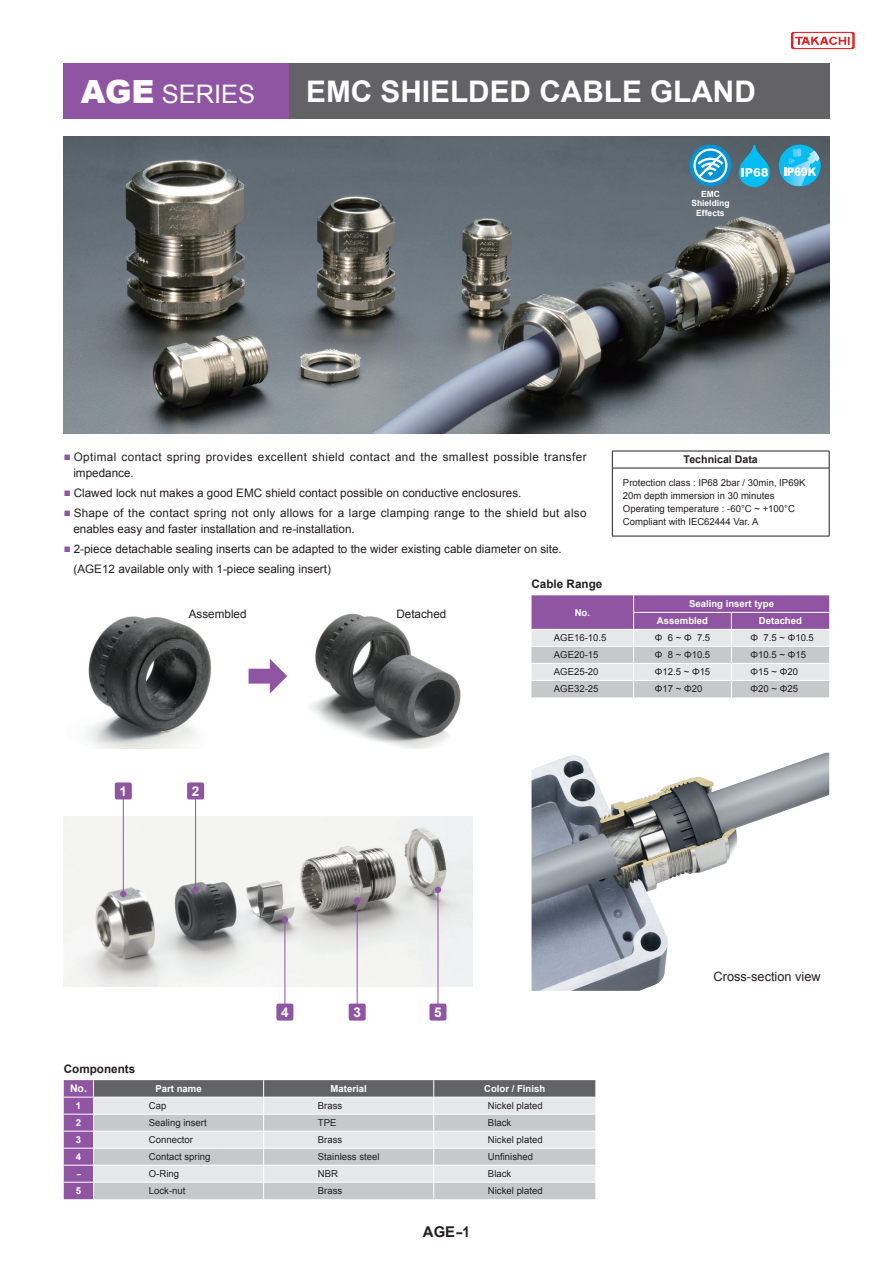
<style>
.page{position:relative;width:893px;height:1263px;background:#fff}
.page>*{position:absolute;margin:0;border:0;box-sizing:border-box;transform-origin:0 0}
.t1{font:700 29.7px "Arial";color:#fff}
.t2{font:25.5px "Arial";color:#fff}
.t3{font:700 14.85px "Arial";color:#231f20}
.t4{font:700 13.5px "Arial";color:#fff}
.t5{font:12.75px "Arial";color:#231f20}
.t6{font:11.7px/20.2px "Arial";color:#231f20}
.t7{font:11.7px/15.9px "Arial";letter-spacing:.02em;color:#231f20}
.t8{font:11.7px/15.9px "Arial";letter-spacing:.035em;color:#231f20}
.t9{font:700 11.7px "Arial";color:#231f20}
.t10{font:700 10.65px "Arial";color:#231f20}
.t11{font:700 10.5px "Arial";color:#fff}
.t12{font:9.6px/12.8px "Arial";color:#231f20}
.t13{font:700 9.6px/17.1px "Arial";color:#fff}
.t14{font:700 9.6px "Arial";color:#fff;scale:1.5 1}
.t15{font:700 8.55px/9.6px "Arial";color:#fff;text-align:center}
.s1{font-weight:900;font-size:31.95px}
.s2{color:#8f55a2}
</style>
<div class="page">
<svg style="left:791px;top:32px;width:64px;height:17px"></svg>
<img style="left:64px;top:136px;width:765px;height:298px">
<img style="left:64px;top:816px;width:408px;height:170px">
<svg style="left:249px;top:659px;width:38px;height:34px"></svg>
<img style="left:531px;top:753px;width:298px;height:238px">
<img style="left:309px;top:613px;width:152px;height:135px">
<img style="left:86px;top:616px;width:126px;height:132px">
<svg style="left:64px;top:1080px;width:531px;height:119px;background:#c5c3c9"></svg>
<svg style="left:531px;top:595px;width:298px;height:102px;background:#c1afc9"></svg>
<hr style="left:285px;top:919px;width:1px;height:88px;background:#8f55a2">
<div style="left:282px;top:916px;width:6px;height:7px;background:#8f55a2;border-radius:50%"></div>
<hr style="left:123px;top:795px;width:1px;height:99px;background:#8f55a2">
<svg style="left:120px;top:891px;width:6px;height:6px"></svg>
<div style="left:276px;top:1003px;width:17px;height:17px;background:#8f55a2;border-radius:2px"></div>
<hr style="left:357px;top:901px;width:1px;height:106px;background:#8f55a2">
<div style="left:354px;top:897px;width:6px;height:7px;background:#8f55a2;border-radius:50%"></div>
<div style="left:349px;top:1003px;width:17px;height:17px;background:#8f55a2;border-radius:2px"></div>
<hr style="left:438px;top:890px;width:1px;height:117px;background:#8f55a2">
<svg style="left:435px;top:887px;width:6px;height:6px"></svg>
<div style="left:429px;top:1003px;width:17px;height:17px;background:#8f55a2;border-radius:2px"></div>
<div style="left:115px;top:782px;width:17px;height:17px;background:#8f55a2;border-radius:2px"></div>
<hr style="left:195px;top:794px;width:1px;height:95px;background:#8f55a2">
<div style="left:192px;top:886px;width:7px;height:7px;background:#8f55a2;border-radius:50%"></div>
<div style="left:187px;top:782px;width:17px;height:17px;background:#8f55a2;border-radius:2px"></div>
<div style="left:64px;top:64px;width:225px;height:55px;background:#8f55a2"></div>
<div style="left:289px;top:64px;width:540px;height:55px;background:#636366"></div>
<svg style="left:739px;top:145px;width:31px;height:42px"></svg>
<div style="left:779px;top:145px;width:42px;height:41px;background:#01bdf2;border-radius:50%"></div>
<svg style="left:780px;top:149px;width:39px;height:37px"></svg>
<hr style="left:612px;top:451px;width:217px;height:1px;background:#231f20">
<svg style="left:612px;top:451px;width:1px;height:17px"></svg>
<svg style="left:829px;top:451px;width:1px;height:17px"></svg>
<hr style="left:612px;top:468px;width:217px;height:1px;background:#231f20">
<hr style="left:612px;top:468px;width:1px;height:68px;background:#231f20">
<hr style="left:829px;top:468px;width:1px;height:68px;background:#231f20">
<hr style="left:612px;top:536px;width:217px;height:1px;background:#231f20">
<div style="left:689px;top:145px;width:42px;height:41px;background:#0093d5;border-radius:50%"></div>
<svg style="left:693px;top:148px;width:34px;height:35px"></svg>
<h2 class="t2" style="left:81px;top:77px;width:176px"><span class="s1">AGE</span> SERIES</h2>
<h1 class="t1" style="left:306px;top:72px;width:451px">EMC SHIELDED CABLE GLAND</h1>
<p class="t15" style="left:691px;top:189px;width:40px">EMC<br>Shielding<br>Effects</p>
<p class="t8" style="left:73px;top:449px;width:515px;text-indent:-10px"><span class="s2">■</span> Optimal contact spring provides excellent shield contact and the smallest possible transfer impedance.</p>
<p class="t6" style="left:64px;top:483px;width:459px"><span class="s2">■</span> Clawed lock nut makes a good EMC shield contact possible on conductive enclosures.</p>
<p class="t7" style="left:73px;top:505px;width:515px;text-indent:-10px"><span class="s2">■</span> Shape of the contact spring not only allows for a large clamping range to the shield but also enables easy and faster installation and re-installation.</p>
<p class="t6" style="left:74px;top:539px;width:490px;text-indent:-10px"><span class="s2">■</span> 2-piece detachable sealing inserts can be adapted to the wider existing cable diameter on site. (AGE12 available only with 1-piece sealing insert)</p>
<p class="t10" style="left:684px;top:453px;width:76px">Technical Data</p>
<p class="t12" style="left:623px;top:477px;width:184px">Protection class : IP68 2bar / 30min, IP69K 20m depth immersion in 30 minutes Operating temperature : -60°C ~ +100°C Compliant with IEC62444 Var. A</p>
<p class="t6" style="left:189px;top:604px;width:59px">Assembled</p>
<p class="t6" style="left:396px;top:604px;width:52px">Detached</p>
<h3 class="t4" style="left:120px;top:782px;width:9px">1</h3>
<h3 class="t4" style="left:192px;top:782px;width:9px">2</h3>
<h3 class="t4" style="left:281px;top:1003px;width:9px">4</h3>
<h3 class="t4" style="left:353px;top:1003px;width:9px">3</h3>
<h3 class="t4" style="left:434px;top:1003px;width:9px">5</h3>
<p class="t9" style="left:531px;top:576px;width:72px">Cable Range</p>
<p class="t13" style="left:575px;top:604px;width:17px">No.</p>
<p class="t13" style="left:657px;top:595px;width:119px;text-indent:32px">Sealing insert type<br>Assembled</p>
<p class="t13" style="left:759px;top:613px;width:45px">Detached</p>
<p class="t12" style="left:554px;top:632px;width:54px">AGE16-10.5</p>
<p class="t12" style="left:655px;top:632px;width:57px">Φ 6 ~ Φ 7.5</p>
<p class="t12" style="left:750px;top:632px;width:65px">Φ 7.5 ~ Φ10.5</p>
<p class="t12" style="left:554px;top:649px;width:46px">AGE20-15</p>
<p class="t12" style="left:655px;top:649px;width:57px">Φ 8 ~ Φ10.5</p>
<p class="t12" style="left:750px;top:649px;width:57px">Φ10.5 ~ Φ15</p>
<p class="t12" style="left:554px;top:666px;width:46px">AGE25-20</p>
<p class="t12" style="left:655px;top:666px;width:57px">Φ12.5 ~ Φ15</p>
<p class="t12" style="left:750px;top:666px;width:49px">Φ15 ~ Φ20</p>
<p class="t12" style="left:554px;top:683px;width:46px">AGE32-25</p>
<p class="t12" style="left:655px;top:683px;width:49px">Φ17 ~ Φ20</p>
<p class="t12" style="left:750px;top:683px;width:49px">Φ20 ~ Φ25</p>
<h3 class="t5" style="left:714px;top:968px;width:109px">Cross-section view</h3>
<p class="t9" style="left:64px;top:1061px;width:73px">Components</p>
<p class="t11" style="left:70px;top:1081px;width:18px">No.</p>
<p class="t13" style="left:155px;top:1080px;width:48px">Part name</p>
<p class="t13" style="left:331px;top:1080px;width:38px">Material</p>
<p class="t13" style="left:484px;top:1080px;width:63px">Color / Finish</p>
<p class="t13" style="left:76px;top:1097px;width:7px">1</p>
<p class="t12" style="left:149px;top:1099px;width:19px">Cap</p>
<p class="t12" style="left:318px;top:1099px;width:26px">Brass</p>
<p class="t12" style="left:488px;top:1099px;width:56px">Nickel plated</p>
<p class="t13" style="left:76px;top:1114px;width:7px">2</p>
<p class="t12" style="left:149px;top:1116px;width:59px">Sealing insert</p>
<p class="t12" style="left:318px;top:1116px;width:20px">TPE</p>
<p class="t12" style="left:488px;top:1116px;width:25px">Black</p>
<p class="t13" style="left:76px;top:1131px;width:7px">3</p>
<p class="t12" style="left:149px;top:1133px;width:46px">Connector</p>
<p class="t12" style="left:318px;top:1133px;width:26px">Brass</p>
<p class="t12" style="left:488px;top:1133px;width:56px">Nickel plated</p>
<p class="t13" style="left:76px;top:1148px;width:7px">4</p>
<p class="t12" style="left:149px;top:1150px;width:63px">Contact spring</p>
<p class="t12" style="left:318px;top:1150px;width:63px">Stainless steel</p>
<p class="t12" style="left:488px;top:1150px;width:47px">Unfinished</p>
<p class="t14" style="left:76px;top:1167px;width:5px">-</p>
<p class="t12" style="left:149px;top:1167px;width:32px">O-Ring</p>
<p class="t12" style="left:318px;top:1167px;width:22px">NBR</p>
<p class="t12" style="left:488px;top:1167px;width:25px">Black</p>
<p class="t13" style="left:76px;top:1183px;width:7px">5</p>
<p class="t12" style="left:149px;top:1184px;width:38px">Lock-nut</p>
<p class="t12" style="left:318px;top:1184px;width:26px">Brass</p>
<p class="t12" style="left:488px;top:1184px;width:56px">Nickel plated</p>
<h3 class="t3" style="left:423px;top:1222px;width:49px">AGE-1</h3>
</div>
